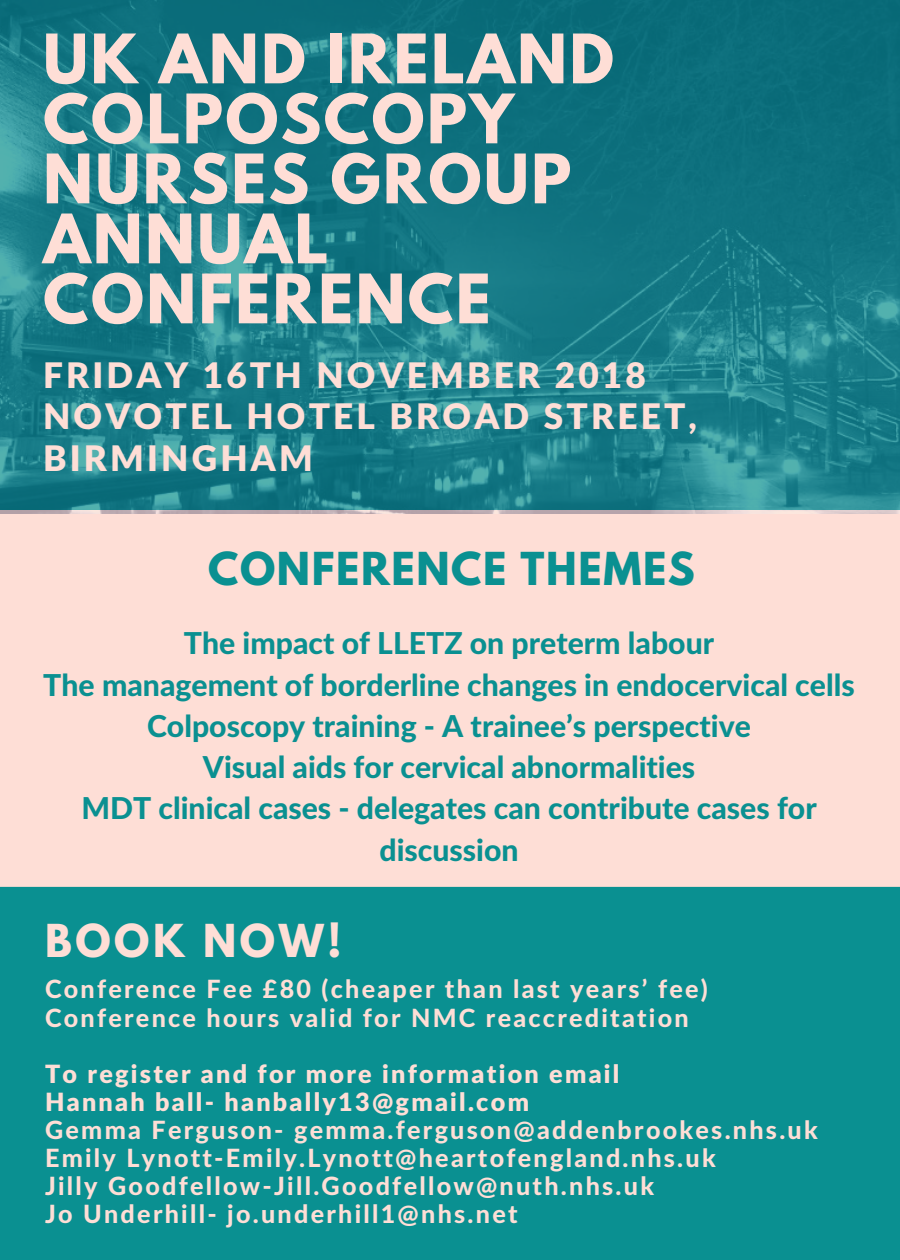
<style>
.page{position:relative;width:900px;height:1260px;background:#0a9091}
.page>*{position:absolute;margin:0;border:0;box-sizing:border-box;transform-origin:0 0}
.t1{font:700 60.5px/60px "League Spartan";letter-spacing:.04em;color:#feded6}
.t2{font:700 40.25px "League Spartan";letter-spacing:.04em;color:#0a9091}
.t3{font:700 40.25px "League Spartan";letter-spacing:.09em;color:#feded6}
.t4{font:900 35.25px/41.2px "Lato";letter-spacing:.09em;color:#feded6}
.t5{font:800 30.25px/41.2px "Lato";color:#0a9091;text-align:center}
.t6{font:800 25.25px/28px "Lato";letter-spacing:.09em;color:#feded6}
.t7{font:900 25.25px/28px "Lato";letter-spacing:.09em;color:#feded6}
</style>
<div class="page">
<div style="left:0;top:510px;width:900px;height:377px;background:#feded6"></div>
<img style="left:0;top:0;width:900px;height:514px">
<h1 class="t1" style="left:43px;top:37px;width:572px">UK AND IRELAND<br>COLPOSCOPY<br>NURSES GROUP<br>ANNUAL<br>CONFERENCE</h1>
<h3 class="t4" style="left:43px;top:354px;width:655px">FRIDAY 16TH NOVEMBER 2018<br>NOVOTEL HOTEL BROAD STREET,<br>BIRMINGHAM</h3>
<h2 class="t2" style="left:208px;top:549px;width:488px">CONFERENCE THEMES</h2>
<p class="t5" style="left:43px;top:622px;width:813px">The impact of LLETZ on preterm labour<br>The management of borderline changes in endocervical cells Colposcopy training - A trainee’s perspective<br>Visual aids for cervical abnormalities<br>MDT clinical cases - delegates can contribute cases for discussion</p>
<h2 class="t3" style="left:45px;top:921px;width:298px">BOOK NOW!</h2>
<p class="t6" style="left:45px;top:975px;width:664px">Conference Fee £80 (cheaper than last years’ fee)<br>Conference hours valid for NMC reaccreditation</p>
<p class="t7" style="left:45px;top:1059px;width:576px">To register and for more information email<br>Hannah ball- hanbally13@gmail.com</p>
<p class="t6" style="left:45px;top:1115px;width:774px">Gemma Ferguson- gemma.ferguson@addenbrookes.nhs.uk Emily Lynott-Emily.Lynott@heartofengland.nhs.uk<br>Jilly Goodfellow-Jill.Goodfellow@nuth.nhs.uk<br>Jo Underhill- jo.underhill1@nhs.net</p>
</div>
